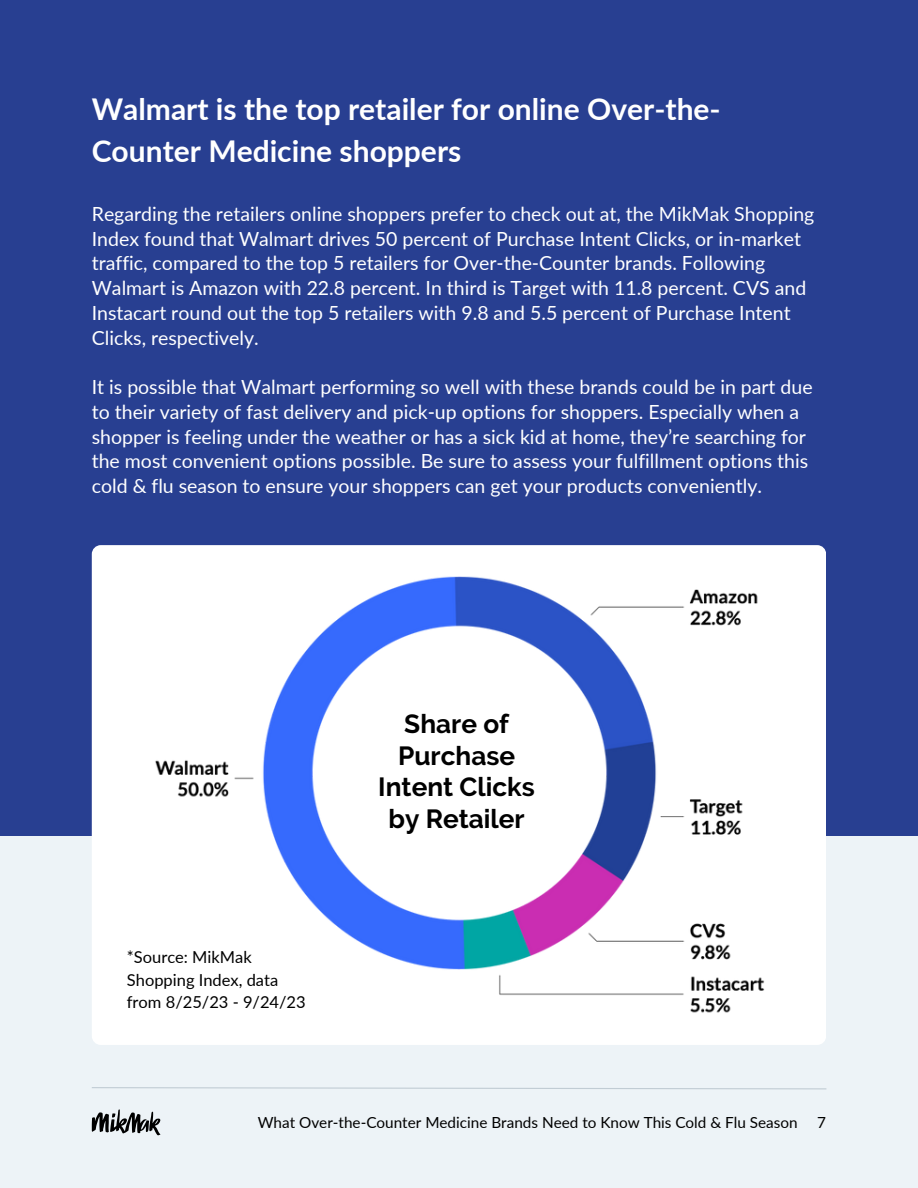
<style>
.page{position:relative;width:918px;height:1188px;background:#edf3f7}
.page>*{position:absolute;margin:0;border:0;box-sizing:border-box;transform-origin:0 0}
.t1{font:700 30px/41.7px "Lato";color:#fff}
.t2{font:700 26.25px/31.7px "Raleway";color:#000;text-align:center}
.t3{font:19.5px/24.8px "Lato";color:#fff}
.t4{font:16.5px/22.5px "Lato";color:#000}
.t5{font:15.3px "Lato";color:#000}
</style>
<div class="page">
<svg style="left:92px;top:1109px;width:68px;height:26px"></svg>
<svg style="left:92px;top:1087px;width:735px;height:3px"></svg>
<div style="left:0;top:0;width:918px;height:835px;background:#283f91"></div>
<div style="left:92px;top:545px;width:734px;height:500px;background:#fff;border-radius:9px"></div>
<img style="left:155px;top:576px;width:610px;height:437px">
<p class="t1" style="left:92px;top:88px;width:631px">Walmart is the top retailer for online Over-the-<br>Counter Medicine shoppers</p>
<p class="t3" style="left:92px;top:201px;width:724px">Regarding the retailers online shoppers prefer to check out at, the MikMak Shopping Index found that Walmart drives 50 percent of Purchase Intent Clicks, or in-market traffic, compared to the top 5 retailers for Over-the-Counter brands. Following Walmart is Amazon with 22.8 percent. In third is Target with 11.8 percent. CVS and Instacart round out the top 5 retailers with 9.8 and 5.5 percent of Purchase Intent Clicks, respectively.</p>
<p class="t3" style="left:92px;top:374px;width:722px">It is possible that Walmart performing so well with these brands could be in part due to their variety of fast delivery and pick-up options for shoppers. Especially when a shopper is feeling under the weather or has a sick kid at home, they’re searching for the most convenient options possible. Be sure to assess your fulfillment options this cold &amp; flu season to ensure your shoppers can get your products conveniently.</p>
<p class="t4" style="left:127px;top:946px;width:180px">*Source: MikMak<br>Shopping Index, data from 8/25/23 - 9/24/23</p>
<p class="t2" style="left:378px;top:708px;width:158px">Share of<br>Purchase<br>Intent Clicks by Retailer</p>
<p class="t5" style="left:258px;top:1112px;width:541px">What Over-the-Counter Medicine Brands Need to Know This Cold &amp; Flu Season</p>
<p class="t5" style="left:817px;top:1112px;width:10px">7</p>
</div>
